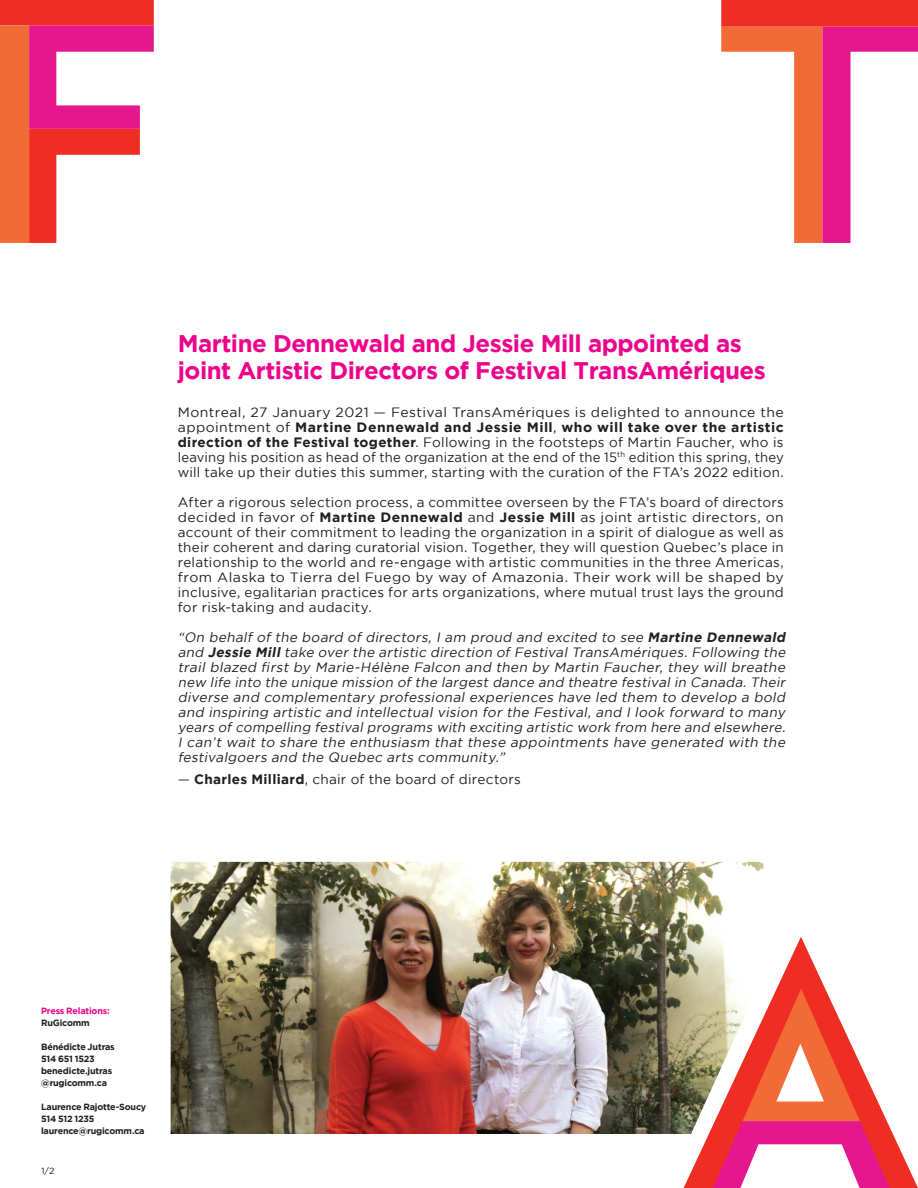
<style>
.page{position:relative;width:918px;height:1188px;background:#fff}
.page>*{position:absolute;margin:0;border:0;box-sizing:border-box;transform-origin:0 0}
.t1{font:700 24px/27px "Gotham";letter-spacing:-.02em;color:#ed028c}
.t2{font:13.5px/15px "Gotham";letter-spacing:.02em;color:#231f20;text-align:justify}
.t3{font:italic 13.5px/15px "Gotham";color:#231f20;text-align:justify}
.t4{font:700 9px/12px "Gotham";letter-spacing:-.02em;color:#231f20}
.t5{font:700 9px "Gotham";letter-spacing:-.025em;color:#ed028c}
.t6{font:9px "Gotham";color:#231f20}
.s1{font-weight:700}
</style>
<div class="page">
<svg style="left:0;top:0;width:154px;height:243px"></svg>
<svg style="left:721px;top:0;width:197px;height:243px"></svg>
<svg style="left:684px;top:937px;width:234px;height:251px"></svg>
<svg style="left:713px;top:989px;width:177px;height:199px"></svg>
<img style="left:171px;top:862px;width:593px;height:272px">
<h1 class="t1" style="left:178px;top:329px;width:590px">Martine Dennewald and Jessie Mill appointed as joint Artistic Directors of Festival TransAmériques</h1>
<p class="t2" style="left:178px;top:404px;width:608px">Montreal, 27 January 2021 — Festival TransAmériques is delighted to announce the appointment of <span class="s1">Martine Dennewald and Jessie Mill</span>, <span class="s1">who will take over the artistic direction of the Festival together</span>. Following in the footsteps of Martin Faucher, who is leaving his position as head of the organization at the end of the 15<sup>th</sup> edition this spring, they will take up their duties this summer, starting with the curation of the FTA’s 2022 edition.</p>
<p class="t2" style="left:178px;top:494px;width:608px">After a rigorous selection process, a committee overseen by the FTA’s board of directors decided in favor of <span class="s1">Martine Dennewald</span> and <span class="s1">Jessie Mill</span> as joint artistic directors, on account of their commitment to leading the organization in a spirit of dialogue as well as their coherent and daring curatorial vision. Together, they will question Quebec’s place in relationship to the world and re-engage with artistic communities in the three Americas, from Alaska to Tierra del Fuego by way of Amazonia. Their work will be shaped by inclusive, egalitarian practices for arts organizations, where mutual trust lays the ground for risk-taking and audacity.</p>
<p class="t3" style="left:178px;top:629px;width:612px">“On behalf of the board of directors, I am proud and excited to see <span class="s1">Martine Dennewald </span>and <span class="s1">Jessie Mill</span> take over the artistic direction of Festival TransAmériques. Following the trail blazed first by Marie-Hélène Falcon and then by Martin Faucher, they will breathe new life into the unique mission of the largest dance and theatre festival in Canada. Their diverse and complementary professional experiences have led them to develop a bold and inspiring artistic and intellectual vision for the Festival, and I look forward to many years of compelling festival programs with exciting artistic work from here and elsewhere.<br>I can’t wait to share the enthusiasm that these appointments have generated with the festivalgoers and the Quebec arts community.”</p>
<p class="t2" style="left:178px;top:771px;width:345px">— <span class="s1">Charles Milliard</span>, chair of the board of directors</p>
<p class="t5" style="left:41px;top:1006px;width:70px">Press Relations:</p>
<p class="t4" style="left:41px;top:1017px;width:50px">RuGicomm</p>
<p class="t4" style="left:41px;top:1041px;width:75px">Bénédicte Jutras<br>514 651 1523 benedicte.jutras @rugicomm.ca</p>
<p class="t4" style="left:41px;top:1101px;width:107px">Laurence Rajotte-Soucy<br>514 512 1235 laurence@rugicomm.ca</p>
<p class="t6" style="left:41px;top:1166px;width:15px">1/2</p>
</div>
